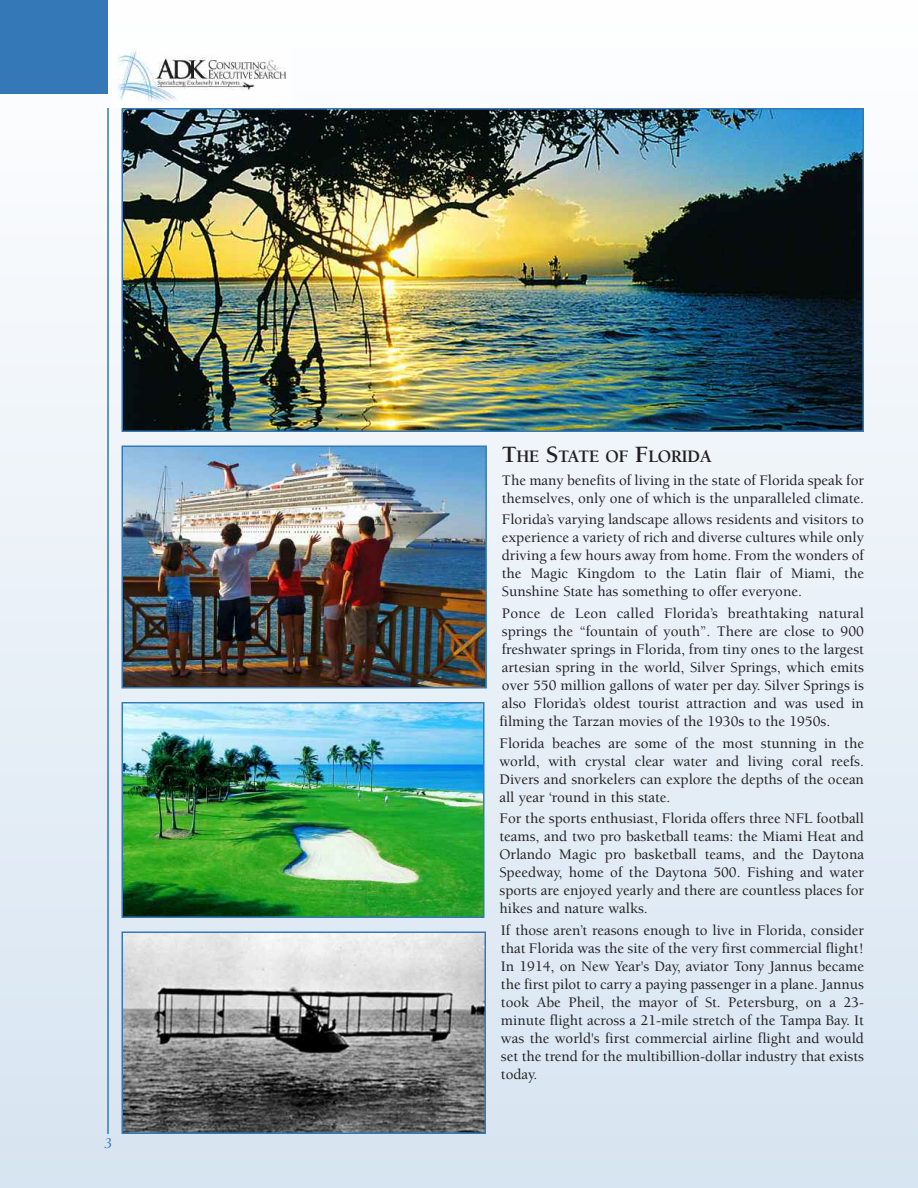
<style>
.page{position:relative;width:918px;height:1188px;background:#fff}
.page>*{position:absolute;margin:0;border:0;box-sizing:border-box;transform-origin:0 0}
.t1{font:700 18px "Berkeley";letter-spacing:-.03em;color:#201e21}
.t2{font:500 15px/18px "Berkeley";color:#201e21;text-align:justify}
.t3{font:italic 15px "Berkeley";color:#3478b8}
.s1{font-size:24px}
</style>
<div class="page">
<div style="left:0;top:0;width:918px;height:1188px;background:linear-gradient(to bottom,#fefeff,#d6e4f1)"></div>
<div style="left:0;top:0;width:108px;height:94px;background:#3478b8"></div>
<hr style="left:107px;top:108px;width:2px;height:1026px;background:#3478b8">
<img style="left:125px;top:935px;width:358px;height:196px">
<div style="left:122px;top:932px;width:364px;height:202px;border:2px solid #3478b8"></div>
<img style="left:125px;top:705px;width:356px;height:210px">
<div style="left:122px;top:702px;width:362px;height:216px;border:2px solid #3478b8"></div>
<img style="left:113px;top:44px;width:179px;height:64px">
<img style="left:125px;top:449px;width:359px;height:236px">
<div style="left:122px;top:446px;width:365px;height:242px;border:2px solid #3478b8"></div>
<img style="left:125px;top:111px;width:736px;height:318px">
<div style="left:122px;top:108px;width:742px;height:324px;border:2px solid #3478b8"></div>
<p class="t3" style="left:105px;top:1137px;width:9px">3</p>
<p class="t1" style="left:502px;top:450px;width:211px"><span class="s1">T</span>HE <span class="s1">S</span>TATE OF <span class="s1">F</span>LORIDA</p>
<p class="t2" style="left:502px;top:472px;width:364px">The many benefits of living in the state of Florida speak for themselves, only one of which is the unparalleled climate.</p>
<p class="t2" style="left:502px;top:512px;width:364px">Florida’s varying landscape allows residents and visitors to experience a variety of rich and diverse cultures while only driving a few hours away from home. From the wonders of the Magic Kingdom to the Latin flair of Miami, the Sunshine State has something to offer everyone.</p>
<p class="t2" style="left:499px;top:606px;width:366px">Ponce de Leon called Florida’s breathtaking natural springs the “fountain of youth”. There are close to 900 freshwater springs in Florida, from tiny ones to the largest artesian spring in the world, Silver Springs, which emits over 550 million gallons of water per day. Silver Springs is also Florida’s oldest tourist attraction and was used in filming the Tarzan movies of the 1930s to the 1950s.</p>
<p class="t2" style="left:499px;top:735px;width:366px">Florida beaches are some of the most stunning in the world, with crystal clear water and living coral reefs.<br>Divers and snorkelers can explore the depths of the ocean all year ‘round in this state.</p>
<p class="t2" style="left:499px;top:811px;width:366px">For the sports enthusiast, Florida offers three NFL football teams, and two pro basketball teams: the Miami Heat and Orlando Magic pro basketball teams, and the Daytona Speedway, home of the Daytona 500. Fishing and water sports are enjoyed yearly and there are countless places for hikes and nature walks.</p>
<p class="t2" style="left:501px;top:922px;width:365px">If those aren’t reasons enough to live in Florida, consider that Florida was the site of the very first commercial flight!<br>In 1914, on New Year's Day, aviator Tony Jannus became the first pilot to carry a paying passenger in a plane. Jannus took Abe Pheil, the mayor of St. Petersburg, on a 23- minute flight across a 21-mile stretch of the Tampa Bay. It was the world's first commercial airline flight and would set the trend for the multibillion-dollar industry that exists today.</p>
</div>
